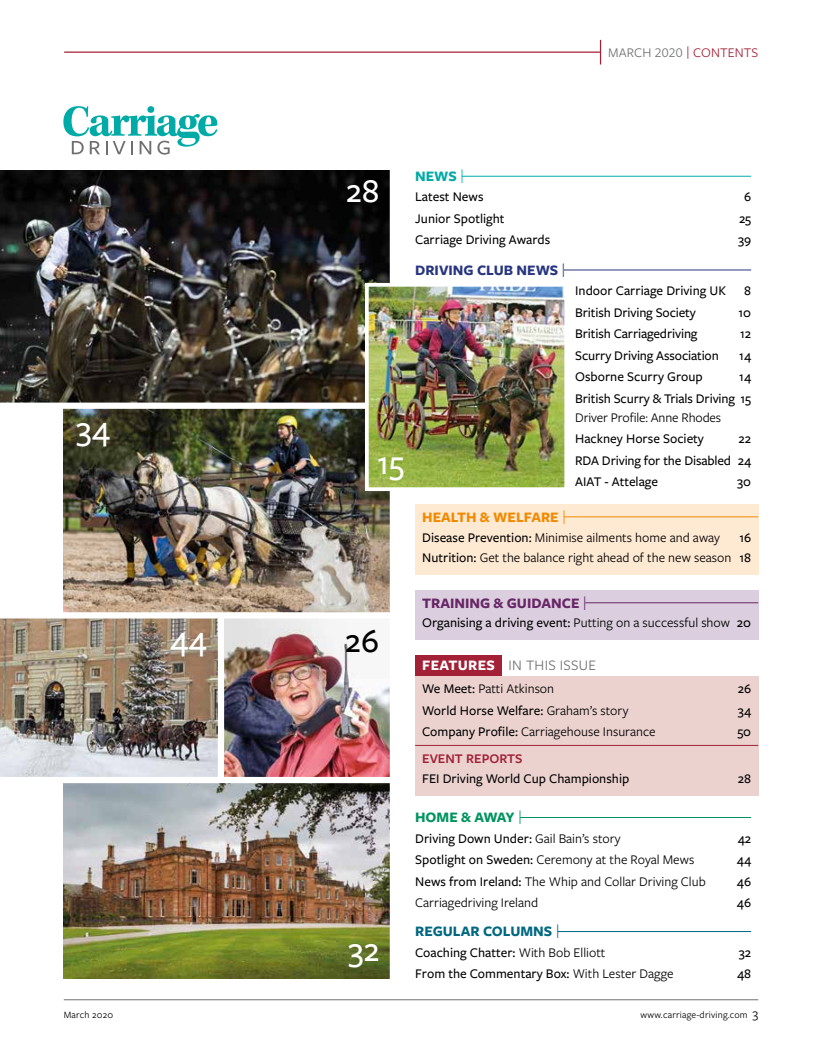
<style>
.page{position:relative;width:815px;height:1053px;background:#fff}
.page>*{position:absolute;margin:0;border:0;box-sizing:border-box;transform-origin:0 0}
.t1{font:500 35px "Freight Sans Pro";color:#fff}
.t2{font:500 35px "Freight Sans Pro";color:#000}
.t3{font:15px "Freight Sans Pro";letter-spacing:.02em;color:#706f6f}
.t4{font:700 15px "Freight Sans Pro";color:#672666}
.t5{font:700 15px "Freight Sans Pro";color:#283580}
.t6{font:700 15px "Freight Sans Pro";color:#f18a00}
.t7{font:700 15px "Freight Sans Pro";color:#006881}
.t8{font:700 15px "Freight Sans Pro";letter-spacing:-.025em;color:#00945f}
.t9{font:700 15px "Freight Sans Pro";color:#00aaa7}
.t10{font:500 13.75px/21.5px "Freight Sans Pro";color:#000;text-align:right}
.t11{font:13.75px/20.2px "Freight Sans Pro";color:#000;text-align:right}
.t12{font:13.75px "Freight Sans Pro";letter-spacing:.01em;color:#706f6f}
.t13{font:600 13.75px "Freight Sans Pro";color:#a32136}
.t14{font:10px "Freight Sans Pro";letter-spacing:.02em;color:#000}
.s1{color:#a32136}
.s2{font-weight:400}
.s3{font-weight:500}
.s4{font-weight:700;color:#fff}
.s5{font-size:13.75px}
</style>
<div class="page">
<hr style="left:64px;top:999px;width:694px;height:1px;background:#706f6f">
<hr style="left:64px;top:51px;width:537px;height:2px;background:#a32136">
<svg style="left:600px;top:40px;width:1px;height:24px"></svg>
<img style="left:64px;top:783px;width:326px;height:195px">
<img style="left:64px;top:409px;width:326px;height:203px">
<img style="left:0;top:171px;width:390px;height:231px">
<img style="left:224px;top:618px;width:165px;height:158px">
<img style="left:0;top:618px;width:218px;height:158px">
<img style="left:370px;top:288px;width:193px;height:198px">
<div style="left:365px;top:283px;width:203px;height:208px;border:4px solid #fff"></div>
<svg style="left:63px;top:106px;width:154px;height:49px"></svg>
<hr style="left:462px;top:176px;width:289px;height:1px;background:#00aaa7">
<hr style="left:564px;top:270px;width:187px;height:1px;background:#283580">
<div style="left:415px;top:504px;width:343px;height:71px;background:#fee9d3"></div>
<hr style="left:564px;top:516px;width:194px;height:1px;background:#f18a00">
<div style="left:415px;top:590px;width:343px;height:49px;background:#dbcede"></div>
<hr style="left:585px;top:602px;width:173px;height:1px;background:#672666">
<div style="left:415px;top:655px;width:87px;height:22px;background:#a32136"></div>
<div style="left:415px;top:676px;width:343px;height:119px;background:#ebd2cf"></div>
<hr style="left:415px;top:745px;width:343px;height:1px;background:#a32136">
<hr style="left:520px;top:817px;width:231px;height:1px;background:#00945f">
<hr style="left:558px;top:931px;width:193px;height:1px;background:#006881">
<h1 class="t1" style="left:76px;top:405px;width:35px">34</h1>
<h1 class="t1" style="left:170px;top:615px;width:38px">44</h1>
<p class="t12" style="left:608px;top:43px;width:151px">MARCH 2020 <span class="s1">| CONTENTS</span></p>
<h1 class="t1" style="left:346px;top:167px;width:35px">28</h1>
<h1 class="t1" style="left:377px;top:439px;width:29px">15</h1>
<h1 class="t2" style="left:345px;top:617px;width:36px">26</h1>
<h1 class="t1" style="left:348px;top:926px;width:33px">32</h1>
<p class="t9" style="left:415px;top:166px;width:51px">NEWS <span class="s2">|</span></p>
<p class="t10" style="left:415px;top:186px;width:70px">Latest News</p>
<p class="t10" style="left:744px;top:186px;width:9px">6</p>
<p class="t10" style="left:415px;top:207px;width:91px">Junior Spotlight</p>
<p class="t10" style="left:739px;top:207px;width:14px">25</p>
<p class="t10" style="left:415px;top:229px;width:137px">Carriage Driving Awards</p>
<p class="t10" style="left:738px;top:229px;width:15px">39</p>
<p class="t5" style="left:415px;top:259px;width:152px">DRIVING CLUB NEWS <span class="s2">|</span></p>
<p class="t10" style="left:575px;top:279px;width:152px">Indoor Carriage Driving UK</p>
<p class="t10" style="left:744px;top:279px;width:8px">8</p>
<p class="t10" style="left:575px;top:301px;width:122px">British Driving Society</p>
<p class="t10" style="left:739px;top:301px;width:14px">10</p>
<p class="t10" style="left:575px;top:322px;width:124px">British Carriagedriving</p>
<p class="t10" style="left:740px;top:322px;width:13px">12</p>
<p class="t10" style="left:575px;top:344px;width:145px">Scurry Driving Association</p>
<p class="t10" style="left:739px;top:344px;width:13px">14</p>
<p class="t10" style="left:575px;top:365px;width:129px">Osborne Scurry Group</p>
<p class="t10" style="left:575px;top:365px;width:177px">14<br>British Scurry &amp; Trials Driving 15</p>
<p class="t11" style="left:575px;top:406px;width:148px">Driver Profile: Anne Rhodes</p>
<p class="t10" style="left:575px;top:427px;width:130px">Hackney Horse Society</p>
<p class="t10" style="left:575px;top:427px;width:177px;text-align:justify;text-indent:163px">22<br>RDA Driving for the Disabled 24<br>AIAT - Attelage</p>
<p class="t10" style="left:737px;top:470px;width:15px">30</p>
<p class="t6" style="left:422px;top:506px;width:145px">HEALTH &amp; WELFARE <span class="s2">|</span></p>
<p class="t11" style="left:422px;top:526px;width:299px"><span class="s3">Disease Prevention:</span> Minimise ailments home and away</p>
<p class="t11" style="left:422px;top:526px;width:330px"><span class="s3">16<br>Nutrition:</span> Get the balance right ahead of the new season <span class="s3">18</span></p>
<p class="t4" style="left:422px;top:592px;width:166px">TRAINING &amp; GUIDANCE <span class="s2">|</span></p>
<p class="t10" style="left:422px;top:611px;width:330px">Organising a driving event: <span class="s2">Putting on a successful show</span> 20</p>
<p class="t3" style="left:422px;top:655px;width:175px"><span class="s4">FEATURES</span> IN THIS ISSUE</p>
<p class="t11" style="left:422px;top:678px;width:133px"><span class="s3">We Meet:</span> Patti Atkinson</p>
<p class="t10" style="left:738px;top:677px;width:15px">26</p>
<p class="t10" style="left:422px;top:699px;width:208px">World Horse Welfare: <span class="s2">Graham’s story</span></p>
<p class="t10" style="left:738px;top:699px;width:15px">34</p>
<p class="t11" style="left:422px;top:721px;width:235px"><span class="s3">Company Profile:</span> Carriagehouse Insurance</p>
<p class="t10" style="left:737px;top:720px;width:15px">50</p>
<p class="t13" style="left:422px;top:749px;width:102px">EVENT REPORTS</p>
<p class="t10" style="left:422px;top:767px;width:209px">FEI Driving World Cup Championship</p>
<p class="t10" style="left:738px;top:767px;width:15px">28</p>
<p class="t8" style="left:415px;top:807px;width:109px">HOME &amp; AWAY <span class="s2">|</span></p>
<p class="t10" style="left:415px;top:826px;width:207px">Driving Down Under: <span class="s2">Gail Bain’s story</span></p>
<p class="t10" style="left:738px;top:826px;width:15px">42</p>
<p class="t11" style="left:415px;top:849px;width:281px"><span class="s3">Spotlight on Sweden:</span> Ceremony at the Royal Mews</p>
<p class="t10" style="left:737px;top:848px;width:16px">44</p>
<p class="t11" style="left:415px;top:870px;width:292px"><span class="s3">News from Ireland:</span> The Whip and Collar Driving Club</p>
<p class="t10" style="left:737px;top:869px;width:16px">46</p>
<p class="t11" style="left:415px;top:892px;width:124px">Carriagedriving Ireland</p>
<p class="t10" style="left:737px;top:891px;width:16px">46</p>
<p class="t7" style="left:415px;top:921px;width:146px">REGULAR COLUMNS <span class="s2">|</span></p>
<p class="t10" style="left:415px;top:940px;width:192px">Coaching Chatter: <span class="s2">With Bob Elliott</span></p>
<p class="t10" style="left:739px;top:940px;width:14px">32</p>
<p class="t10" style="left:415px;top:962px;width:260px">From the Commentary Box: <span class="s2">With Lester Dagge</span></p>
<p class="t10" style="left:737px;top:962px;width:16px">48</p>
<p class="t14" style="left:64px;top:1007px;width:51px">March 2020</p>
<p class="t14" style="left:640px;top:1007px;width:119px">www.carriage-driving.com <span class="s5">3</span></p>
</div>
